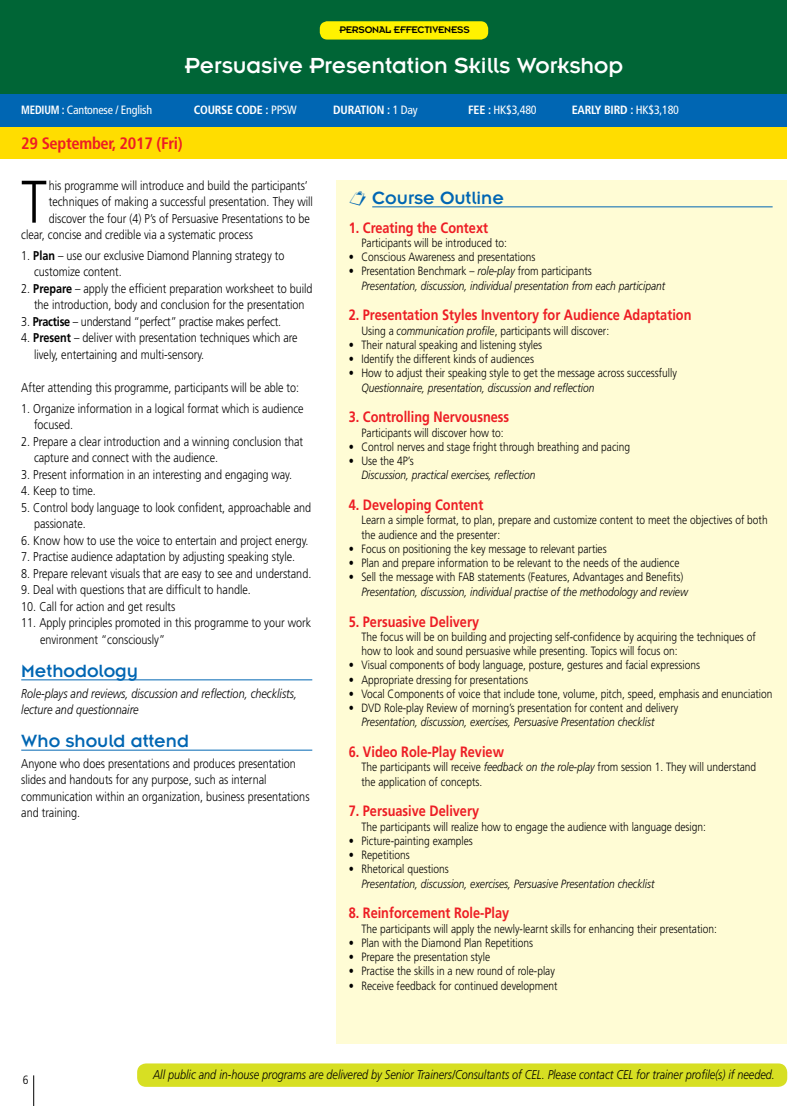
<style>
.page{position:relative;width:808px;height:1106px;background:#fff}
.page>*{position:absolute;margin:0;border:0;box-sizing:border-box;transform-origin:0 0}
.t1{font:300 60px "Frutiger LT Std";color:#000;scale:.85 1}
.t2{font:24px "Insignia LT Std";color:#fff}
.t3{font:19.5px "Insignia LT Std";color:#0066b3}
.t4{font:700 condensed 16.5px "Frutiger LT Std";letter-spacing:-.02em;color:#ed1d24}
.t5{font:700 15px "Frutiger LT Std";color:#ed1d24;scale:.85 1}
.t6{font:300 12.75px/16.5px "Frutiger LT Std";color:#000;scale:.85 1}
.t7{font:italic 300 12.75px/16.5px "Frutiger LT Std";color:#000;scale:.85 1}
.t8{font:300 12.75px "Frutiger LT Std";letter-spacing:-.02em;color:#000;scale:.85 1}
.t9{font:300 12px/14.2px "Frutiger LT Std";color:#000;scale:.85 1}
.t10{font:italic 300 12px/14.2px "Frutiger LT Std";color:#000;scale:.85 1}
.t11{font:700 condensed 12px "Frutiger LT Std";letter-spacing:-.02em;color:#fff}
.t12{font:condensed 12px "Frutiger LT Std";letter-spacing:-.02em;color:#fff}
.t13{font:300 condensed 12px "Frutiger LT Std";color:#000}
.t14{font:10.5px "Insignia LT Std";letter-spacing:-.02em;color:#000}
.s1{font-weight:700}
.s2{font-weight:400}
.s3{font-style:normal}
.s4{font-style:italic}
</style>
<div class="page">
<div style="left:137px;top:1063px;width:650px;height:23px;background:#d7df23;border-radius:9px"></div>
<hr style="left:33px;top:1075px;width:1px;height:31px;background:#000">
<hr style="left:21px;top:679px;width:291px;height:1px;background:#0066b3">
<hr style="left:21px;top:750px;width:291px;height:1px;background:#0066b3">
<div style="left:0;top:0;width:787px;height:106px;background:#006536"></div>
<div style="left:0;top:94px;width:787px;height:33px;background:#0066b3"></div>
<div style="left:320px;top:21px;width:168px;height:19px;background:#fff200;border-radius:8px"></div>
<div style="left:0;top:127px;width:787px;height:31px;background:#fd0"></div>
<div style="left:336px;top:180px;width:451px;height:863px;background:#fffcd5"></div>
<hr style="left:372px;top:207px;width:401px;height:1px;background:#0066b3">
<hr style="left:807px;top:95px;width:1px;height:54px;background:#0066b3">
<hr style="left:807px;top:145px;width:1px;height:31px;background:#fd0">
<p class="t14" style="left:339px;top:25px;width:132px">PERSONAL EFFECTIVENESS</p>
<h2 class="t2" style="left:185px;top:53px;width:440px">Persuasive Presentation Skills Workshop</h2>
<p class="t12" style="left:21px;top:103px;width:132px"><span class="s1">MEDIUM :</span> Cantonese / English</p>
<p class="t11" style="left:194px;top:102px;width:105px">COURSE CODE : <span class="s2">PPSW</span></p>
<p class="t11" style="left:333px;top:102px;width:86px">DURATION : <span class="s2">1 Day</span></p>
<p class="t12" style="left:468px;top:103px;width:70px"><span class="s1">FEE :</span> HK$3,480</p>
<p class="t11" style="left:572px;top:102px;width:109px">EARLY BIRD : <span class="s2">HK$3,180</span></p>
<h3 class="t4" style="left:21px;top:133px;width:163px">29 September, 2017 (Fri)</h3>
<h1 class="t1" style="left:21px;top:168px;width:32px">T</h1>
<p class="t6" style="left:49px;top:177px;width:306px">his programme will introduce and build the participants’</p>
<p class="t6" style="left:49px;top:194px;width:312px">techniques of making a successful presentation. They will</p>
<p class="t6" style="left:49px;top:210px;width:309px">discover the four (4) P’s of Persuasive Presentations to be</p>
<p class="t6" style="left:21px;top:227px;width:274px">clear, concise and credible via a systematic process</p>
<p class="t6" style="left:34px;top:247px;width:296px;text-indent:-13px">1. <span class="s1">Plan</span> – use our exclusive Diamond Planning strategy to customize content.</p>
<p class="t6" style="left:21px;top:280px;width:344px;text-align:center">2. <span class="s1">Prepare</span> – apply the efficient preparation worksheet to build the introduction, body and conclusion for the presentation</p>
<p class="t8" style="left:21px;top:314px;width:307px">3. <span class="s1">Practise</span> – understand “perfect” practise makes perfect.</p>
<p class="t6" style="left:34px;top:330px;width:312px;text-indent:-13px">4. <span class="s1">Present</span> – deliver with presentation techniques which are lively, entertaining and multi-sensory.</p>
<p class="t6" style="left:21px;top:379px;width:329px">After attending this programme, participants will be able to:</p>
<p class="t6" style="left:34px;top:400px;width:319px;text-indent:-13px">1. Organize information in a logical format which is audience focused.</p>
<p class="t6" style="left:34px;top:433px;width:318px;text-indent:-13px">2. Prepare a clear introduction and a winning conclusion that capture and connect with the audience.</p>
<p class="t6" style="left:21px;top:466px;width:320px">3. Present information in an interesting and engaging way.</p>
<p class="t6" style="left:21px;top:483px;width:89px">4. Keep to time.</p>
<p class="t6" style="left:34px;top:499px;width:328px;text-indent:-13px">5. Control body language to look confident, approachable and passionate.</p>
<p class="t6" style="left:21px;top:532px;width:339px">6. Know how to use the voice to entertain and project energy.</p>
<p class="t6" style="left:21px;top:549px;width:324px">7. Practise audience adaptation by adjusting speaking style.</p>
<p class="t6" style="left:21px;top:565px;width:343px">8. Prepare relevant visuals that are easy to see and understand.</p>
<p class="t6" style="left:21px;top:582px;width:272px">9. Deal with questions that are difficult to handle.</p>
<p class="t6" style="left:21px;top:598px;width:183px">10. Call for action and get results</p>
<p class="t6" style="left:40px;top:615px;width:320px;text-indent:-19px">11. Apply principles promoted in this programme to your work environment “consciously”</p>
<h3 class="t3" style="left:21px;top:660px;width:118px">Methodology</h3>
<p class="t7" style="left:21px;top:685px;width:326px">Role-plays and reviews, discussion and reflection, checklists, lecture and questionnaire</p>
<h3 class="t3" style="left:21px;top:731px;width:169px">Who should attend</h3>
<p class="t6" style="left:21px;top:755px;width:341px">Anyone who does presentations and produces presentation slides and handouts for any purpose, such as internal communication within an organization, business presentations and training.</p>
<h3 class="t3" style="left:372px;top:188px;width:133px">Course Outline</h3>
<p class="t5" style="left:349px;top:218px;width:165px">1. Creating the Context</p>
<p class="t9" style="left:361px;top:236px;width:173px">Participants will be introduced to:</p>
<p class="t9" style="left:349px;top:250px;width:221px">• Conscious Awareness and presentations</p>
<p class="t10" style="left:361px;top:264px;width:359px;text-indent:-13px"><span class="s3">• Presentation Benchmark –</span> role-play <span class="s3">from participants<br></span>Presentation, discussion, individual presentation from each participant</p>
<p class="t5" style="left:349px;top:306px;width:405px">2. Presentation Styles Inventory for Audience Adaptation</p>
<p class="t9" style="left:361px;top:323px;width:293px">Using a <span class="s4">communication profile</span>, participants will discover:</p>
<p class="t9" style="left:349px;top:338px;width:229px">• Their natural speaking and listening styles</p>
<p class="t9" style="left:349px;top:352px;width:219px">• Identify the different kinds of audiences</p>
<p class="t9" style="left:349px;top:366px;width:388px">• How to adjust their speaking style to get the message across successfully</p>
<p class="t10" style="left:361px;top:380px;width:276px">Questionnaire, presentation, discussion and reflection</p>
<p class="t5" style="left:349px;top:408px;width:190px">3. Controlling Nervousness</p>
<p class="t9" style="left:361px;top:425px;width:169px">Participants will discover how to:</p>
<p class="t9" style="left:349px;top:440px;width:333px">• Control nerves and stage fright through breathing and pacing</p>
<p class="t9" style="left:349px;top:454px;width:78px">• Use the 4P’s</p>
<p class="t10" style="left:361px;top:468px;width:206px">Discussion, practical exercises, reflection</p>
<p class="t5" style="left:349px;top:496px;width:160px">4. Developing Content</p>
<p class="t9" style="left:361px;top:513px;width:479px">Learn a simple format, to plan, prepare and customize content to meet the objectives of both the audience and the presenter:</p>
<p class="t9" style="left:349px;top:542px;width:305px">• Focus on positioning the key message to relevant parties</p>
<p class="t9" style="left:349px;top:556px;width:391px">• Plan and prepare information to be relevant to the needs of the audience</p>
<p class="t9" style="left:349px;top:570px;width:395px">• Sell the message with FAB statements (Features, Advantages and Benefits)</p>
<p class="t10" style="left:361px;top:584px;width:386px">Presentation, discussion, individual practise of the methodology and review</p>
<p class="t5" style="left:349px;top:612px;width:155px">5. Persuasive Delivery</p>
<p class="t9" style="left:361px;top:629px;width:465px">The focus will be on building and projecting self-confidence by acquiring the techniques of how to look and sound persuasive while presenting. Topics will focus on:</p>
<p class="t9" style="left:349px;top:658px;width:415px">• Visual components of body language, posture, gestures and facial expressions</p>
<p class="t9" style="left:349px;top:672px;width:213px">• Appropriate dressing for presentations</p>
<p class="t9" style="left:349px;top:686px;width:500px">• Vocal Components of voice that include tone, volume, pitch, speed, emphasis and enunciation</p>
<p class="t9" style="left:349px;top:701px;width:389px">• DVD Role-play Review of morning’s presentation for content and delivery</p>
<p class="t10" style="left:361px;top:715px;width:346px">Presentation, discussion, exercises, Persuasive Presentation checklist</p>
<p class="t5" style="left:349px;top:743px;width:184px">6. Video Role-Play Review</p>
<p class="t9" style="left:361px;top:760px;width:466px">The participants will receive <span class="s4">feedback on the role-play</span> from session 1. They will understand the application of concepts.</p>
<p class="t5" style="left:349px;top:802px;width:155px">7. Persuasive Delivery</p>
<p class="t9" style="left:361px;top:819px;width:407px">The participants will realize how to engage the audience with language design:</p>
<p class="t9" style="left:349px;top:833px;width:148px">• Picture-painting examples</p>
<p class="t9" style="left:349px;top:848px;width:73px">• Repetitions</p>
<p class="t9" style="left:349px;top:862px;width:119px">• Rhetorical questions</p>
<p class="t10" style="left:361px;top:876px;width:346px">Presentation, discussion, exercises, Persuasive Presentation checklist</p>
<p class="t5" style="left:349px;top:904px;width:190px">8. Reinforcement Role-Play</p>
<p class="t9" style="left:361px;top:921px;width:420px">The participants will apply the newly-learnt skills for enhancing their presentation:</p>
<p class="t9" style="left:349px;top:935px;width:219px">• Plan with the Diamond Plan Repetitions</p>
<p class="t9" style="left:349px;top:950px;width:168px">• Prepare the presentation style</p>
<p class="t9" style="left:349px;top:964px;width:244px">• Practise the skills in a new round of role-play</p>
<p class="t9" style="left:349px;top:978px;width:247px">• Receive feedback for continued development</p>
<p class="t13" style="left:23px;top:1073px;width:7px">6</p>
<p class="t7" style="left:153px;top:1066px;width:733px">All public and in-house programs are delivered by Senior Trainers/Consultants of CEL. Please contact CEL for trainer profile(s) if needed.</p>
</div>
